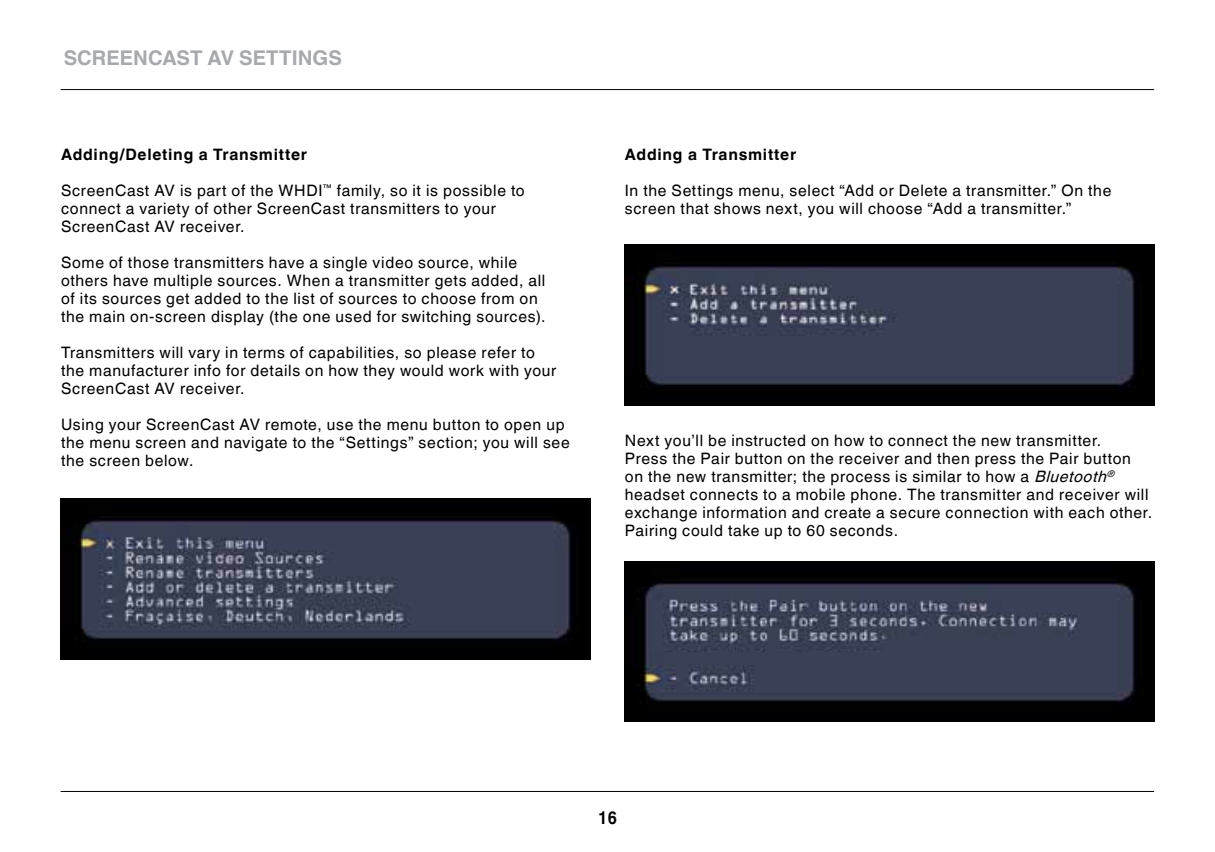
<style>
.page{position:relative;width:1215px;height:852px;background:#fff}
.page>*{position:absolute;margin:0;border:0;box-sizing:border-box;transform-origin:0 0}
.t1{font:700 20.25px "Helvetica World";color:#a7a9ac}
.t2{font:700 18px "Helvetica World";color:#000;scale:.9 1}
.t3{font:15.75px/18px "Helvetica World";letter-spacing:.045em;color:#000}
.t4{font:700 15.75px "Helvetica World";letter-spacing:.045em;color:#000}
.s1{font-style:italic}
</style>
<div class="page">
<hr style="left:61px;top:790px;width:1093px;height:1px;background:#000">
<hr style="left:61px;top:89px;width:1093px;height:1px;background:#000">
<img style="left:61px;top:498px;width:529px;height:160px">
<img style="left:625px;top:244px;width:529px;height:161px">
<img style="left:625px;top:561px;width:529px;height:160px">
<p class="t1" style="left:64px;top:46px;width:15px">Scr</p>
<p class="t1" style="left:106px;top:46px;width:237px">eenCast AV Setti ngs</p>
<p class="t4" style="left:61px;top:145px;width:247px">Adding/Deleting a Transmitter</p>
<p class="t3" style="left:61px;top:181px;width:465px">ScreenCast AV is part of the WHDI<sup>™</sup> family, so it is possible to connect a variety of other ScreenCast transmitters to your<br>ScreenCast AV receiver.</p>
<p class="t3" style="left:61px;top:253px;width:486px">Some of those transmitters have a single video source, while others have multiple sources. When a transmitter gets added, all of its sources get added to the list of sources to choose from on the main on-screen display (the one used for switching sources).</p>
<p class="t3" style="left:61px;top:343px;width:497px">Transmitters will vary in terms of capabilities, so please refer to the manufacturer info for details on how they would work with your<br>ScreenCast AV receiver.</p>
<p class="t3" style="left:61px;top:416px;width:510px">Using your ScreenCast AV remote, use the menu button to open up the menu screen and navigate to the “Settings” section; you will see the screen below.</p>
<p class="t4" style="left:625px;top:145px;width:173px">Adding a Transmitter</p>
<p class="t3" style="left:625px;top:182px;width:488px">In the Settings menu, select “Add or Delete a transmitter.” On the screen that shows next, you will choose “Add a transmitter.”</p>
<p class="t3" style="left:625px;top:431px;width:529px">Next you’ll be instructed on how to connect the new transmitter.<br>Press the Pair button on the receiver and then press the Pair button on the new transmitter; the process is similar to how a <span class="s1">Bluetooth</span><sup>® </sup>headset connects to a mobile phone. The transmitter and receiver will exchange information and create a secure connection with each other.<br>Pairing could take up to 60 seconds.</p>
<p class="t2" style="left:598px;top:806px;width:23px">16</p>
</div>
